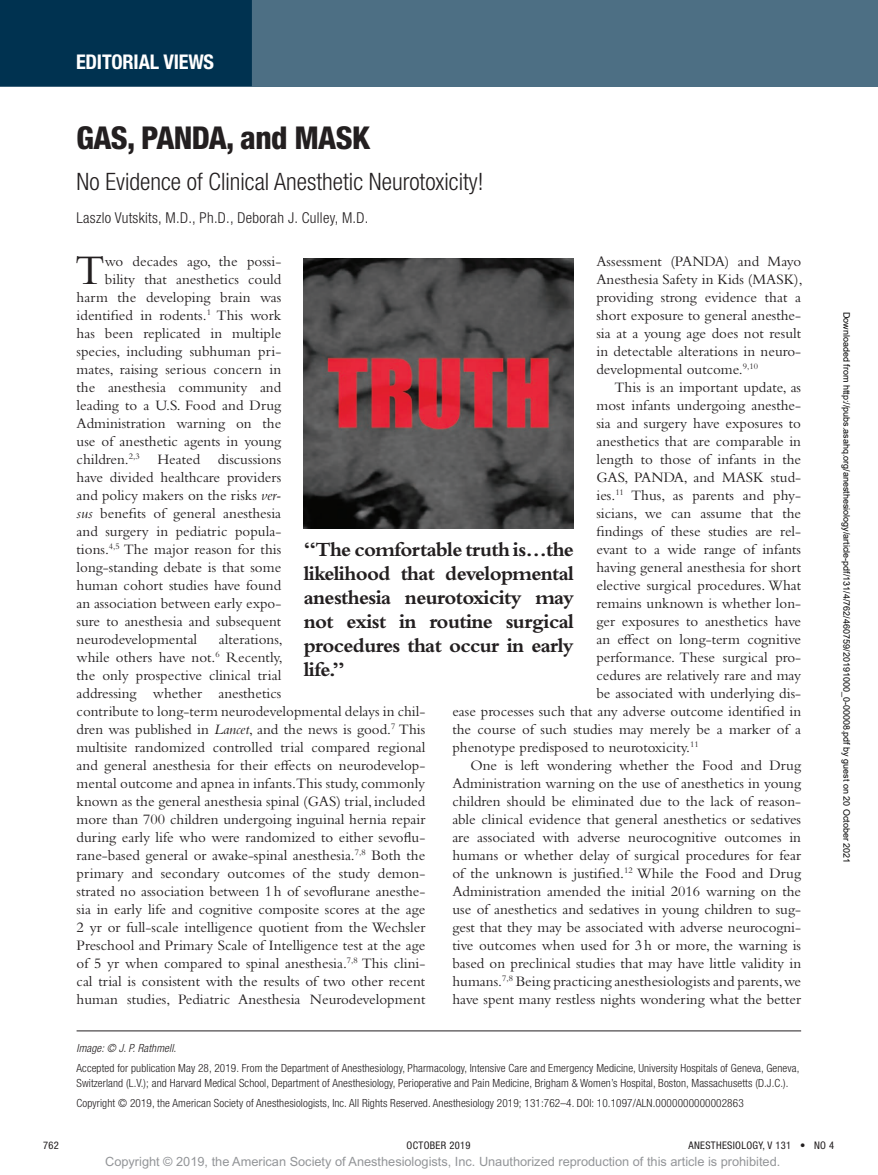
<style>
.page{position:relative;width:878px;height:1175px;background:#fff}
.page>*{position:absolute;margin:0;border:0;box-sizing:border-box;transform-origin:0 0}
.t1{font:43.95px "Bembo Std";color:#231f20}
.t2{font:800 condensed 31.5px "Helvetica Neue LT Std";letter-spacing:-.02em;color:#231f20}
.t3{font:300 condensed 24px "Helvetica Neue LT Std";color:#231f20}
.t4{font:700 21px/24px "Bembo Std";letter-spacing:-.03em;color:#231f20;text-align:justify}
.t5{font:700 condensed 20.25px "Helvetica Neue LT Std";letter-spacing:-.01em;color:#fff}
.t6{font:15px/18px "Bembo Std";color:#231f20}
.t7{font:300 condensed 15px "Helvetica Neue LT Std";letter-spacing:.02em;color:#231f20}
.t8{font:12.75px "Arial MT Std";color:#939598}
.t9{font:300 condensed 11.25px/14.7px "Helvetica Neue LT Std";letter-spacing:.01em;color:#231f20}
.t10{font:italic 300 condensed 11.25px "Helvetica Neue LT Std";letter-spacing:.01em;color:#231f20}
.t11{font:condensed 10.5px "Helvetica Neue LT Std";letter-spacing:.03em;color:#231f20}
.t12{font:9px "Arial";color:#000}
.s1{font-style:italic}
</style>
<div class="page">
<div style="left:0;top:0;width:878px;height:86px;background:#4d6f84"></div>
<div style="left:0;top:0;width:252px;height:86px;background:#003250"></div>
<hr style="left:77px;top:1030px;width:724px;height:1px;background:#231f20">
<img style="left:304px;top:258px;width:270px;height:270px">
<h3 class="t5" style="left:76px;top:49px;width:140px">EDITORIAL VIEWS</h3>
<h2 class="t2" style="left:77px;top:119px;width:295px">GAS, PANDA, and MASK</h2>
<h3 class="t3" style="left:77px;top:167px;width:408px">No Evidence of Clinical Anesthetic Neurotoxicity!</h3>
<p class="t7" style="left:77px;top:209px;width:293px">Laszlo Vutskits, M.D., Ph.D., Deborah J. Culley, M.D.</p>
<h1 class="t1" style="left:75px;top:244px;width:31px">T</h1>
<p class="t6" style="left:105px;top:251px;width:178px">wo decades ago, the possi-</p>
<p class="t6" style="left:596px;top:251px;width:208px;text-align:justify">Assessment (PANDA) and Mayo Anesthesia Safety in Kids (MASK), providing strong evidence that a short exposure to general anesthe&shy;sia at a young age does not result in detectable alterations in neuro&shy;developmental outcome.<sup>9,10</sup></p>
<p class="t6" style="left:614px;top:377px;width:188px">This is an important update, as</p>
<p class="t6" style="left:596px;top:395px;width:206px">most infants undergoing anesthe-</p>
<p class="t6" style="left:596px;top:413px;width:206px">sia and surgery have exposures to</p>
<p class="t6" style="left:596px;top:431px;width:206px">anesthetics that are comparable in</p>
<p class="t6" style="left:596px;top:449px;width:206px">length to those of infants in the</p>
<p class="t6" style="left:596px;top:467px;width:206px">GAS, PANDA, and MASK stud-</p>
<p class="t6" style="left:596px;top:485px;width:206px">ies.<sup>11</sup> Thus, as parents and phy-</p>
<p class="t6" style="left:596px;top:503px;width:206px">sicians, we can assume that the</p>
<p class="t6" style="left:596px;top:521px;width:206px">findings of these studies are rel-</p>
<p class="t6" style="left:596px;top:539px;width:206px">evant to a wide range of infants</p>
<p class="t6" style="left:596px;top:557px;width:206px">having general anesthesia for short</p>
<p class="t6" style="left:596px;top:575px;width:206px">elective surgical procedures. What</p>
<p class="t6" style="left:596px;top:593px;width:206px">remains unknown is whether lon-</p>
<p class="t6" style="left:596px;top:611px;width:206px">ger exposures to anesthetics have</p>
<p class="t6" style="left:596px;top:629px;width:206px">an effect on long-term cognitive</p>
<p class="t6" style="left:596px;top:647px;width:206px">performance. These surgical pro-</p>
<p class="t6" style="left:596px;top:665px;width:206px">cedures are relatively rare and may</p>
<p class="t6" style="left:596px;top:683px;width:206px">be associated with underlying dis-</p>
<p class="t6" style="left:452px;top:701px;width:350px">ease processes such that any adverse outcome identified in</p>
<p class="t6" style="left:452px;top:719px;width:350px">the course of such studies may merely be a marker of a</p>
<p class="t6" style="left:452px;top:737px;width:248px">phenotype predisposed to neurotoxicity.<sup>11</sup></p>
<p class="t6" style="left:470px;top:755px;width:332px">One is left wondering whether the Food and Drug</p>
<p class="t6" style="left:452px;top:773px;width:350px">Administration warning on the use of anesthetics in young</p>
<p class="t6" style="left:452px;top:791px;width:350px">children should be eliminated due to the lack of reason-</p>
<p class="t6" style="left:452px;top:809px;width:350px">able clinical evidence that general anesthetics or sedatives</p>
<p class="t6" style="left:452px;top:827px;width:350px">are associated with adverse neurocognitive outcomes in</p>
<p class="t6" style="left:452px;top:845px;width:350px">humans or whether delay of surgical procedures for fear</p>
<p class="t6" style="left:452px;top:863px;width:350px">of the unknown is justified.<sup>12</sup> While the Food and Drug</p>
<p class="t6" style="left:452px;top:881px;width:350px">Administration amended the initial 2016 warning on the</p>
<p class="t6" style="left:452px;top:899px;width:350px">use of anesthetics and sedatives in young children to sug-</p>
<p class="t6" style="left:452px;top:917px;width:350px">gest that they may be associated with adverse neurocogni-</p>
<p class="t6" style="left:452px;top:935px;width:350px">tive outcomes when used for 3h or more, the warning is</p>
<p class="t6" style="left:452px;top:953px;width:350px">based on preclinical studies that may have little validity in</p>
<p class="t6" style="left:452px;top:971px;width:350px">humans.<sup>7,8</sup> Being practicing anesthesiologists and parents, we</p>
<p class="t6" style="left:452px;top:989px;width:350px">have spent many restless nights wondering what the better</p>
<p class="t6" style="left:105px;top:269px;width:178px">bility that anesthetics could</p>
<p class="t6" style="left:77px;top:287px;width:206px">harm the developing brain was</p>
<p class="t6" style="left:77px;top:305px;width:206px">identified in rodents.<sup>1</sup> This work</p>
<p class="t6" style="left:77px;top:323px;width:206px">has been replicated in multiple</p>
<p class="t6" style="left:77px;top:341px;width:206px">species, including subhuman pri-</p>
<p class="t6" style="left:77px;top:359px;width:206px">mates, raising serious concern in</p>
<p class="t6" style="left:77px;top:377px;width:206px">the anesthesia community and</p>
<p class="t6" style="left:77px;top:395px;width:206px">leading to a U.S. Food and Drug</p>
<p class="t6" style="left:77px;top:413px;width:206px">Administration warning on the</p>
<p class="t6" style="left:77px;top:431px;width:206px">use of anesthetic agents in young</p>
<p class="t6" style="left:77px;top:449px;width:206px">children.<sup>2,3</sup> Heated discussions</p>
<p class="t6" style="left:77px;top:467px;width:206px">have divided healthcare providers</p>
<p class="t6" style="left:77px;top:485px;width:206px">and policy makers on the risks <span class="s1">ver-</span></p>
<p class="t6" style="left:77px;top:503px;width:206px"><span class="s1">sus</span> benefits of general anesthesia</p>
<p class="t6" style="left:77px;top:521px;width:206px">and surgery in pediatric popula-</p>
<p class="t6" style="left:77px;top:539px;width:206px">tions.<sup>4,5</sup> The major reason for this</p>
<p class="t6" style="left:77px;top:557px;width:206px">long-standing debate is that some</p>
<p class="t6" style="left:77px;top:575px;width:206px">human cohort studies have found</p>
<p class="t6" style="left:77px;top:593px;width:206px">an association between early expo-</p>
<p class="t6" style="left:77px;top:611px;width:206px">sure to anesthesia and subsequent</p>
<p class="t6" style="left:77px;top:629px;width:122px">neurodevelopmental</p>
<h3 class="t4" style="left:304px;top:537px;width:272px">“The comfortable truth is…the likelihood that developmental anesthesia neurotoxicity may not exist in routine surgical procedures that occur in early life.”</h3>
<p class="t6" style="left:77px;top:629px;width:350px;text-indent:142px">alterations,<br>while others have not.<sup>6</sup> Recently,<br>the only prospective clinical trial<br>addressing whether anesthetics<br>contribute to long-term neurodevelopmental delays in chil&shy;dren was published in <span class="s1">Lancet</span>, and the news is good.<sup>7</sup> This multisite randomized controlled trial compared regional and general anesthesia for their effects on neurodevelop&shy;mental outcome and apnea in infants.This study, commonly known as the general anesthesia spinal (GAS) trial, included more than 700 children undergoing inguinal hernia repair during early life who were randomized to either sevoflu&shy;rane-based general or awake-spinal anesthesia.<sup>7,8</sup> Both the primary and secondary outcomes of the study demon&shy;strated no association between 1h of sevoflurane anesthe&shy;sia in early life and cognitive composite scores at the age 2 yr or full-scale intelligence quotient from the Wechsler Preschool and Primary Scale of Intelligence test at the age of 5 yr when compared to spinal anesthesia.<sup>7,8</sup> This clini&shy;cal trial is consistent with the results of two other recent human studies, Pediatric Anesthesia Neurodevelopment</p>
<p class="t10" style="left:77px;top:1041px;width:101px">Image: © J. P. Rathmell.</p>
<p class="t9" style="left:77px;top:1060px;width:724px">Accepted for publication May 28, 2019. From the Department of Anesthesiology, Pharmacology, Intensive Care and Emergency Medicine, University Hospitals of Geneva, Geneva,<br>Switzerland (L.V.); and Harvard Medical School, Department of Anesthesiology, Perioperative and Pain Medicine, Brigham &amp; Women’s Hospital, Boston, Massachusetts (D.J.C.).</p>
<p class="t9" style="left:77px;top:1096px;width:668px">Copyright © 2019, the American Society of Anesthesiologists, Inc. All Rights Reserved. Anesthesiology 2019; 131:762–4. DOI: 10.1097/ALN.0000000000002863</p>
<p class="t12" style="left:850px;top:312px;width:553px;rotate:90deg">Downloaded from http://pubs.asahq.org/anesthesiology/article-pdf/131/4/762/460759/20191000_0-00008.pdf by guest on 20 October 2021</p>
<p class="t11" style="left:43px;top:1139px;width:17px">762</p>
<p class="t11" style="left:406px;top:1139px;width:65px">OCTOBER 2019</p>
<p class="t11" style="left:688px;top:1139px;width:147px">ANESTHESIOLOGY, V 131 • NO 4</p>
<p class="t8" style="left:105px;top:1154px;width:676px">Copyright © 2019, the American Society of Anesthesiologists, Inc. Unauthorized reproduction of this article is prohibited.</p>
</div>
